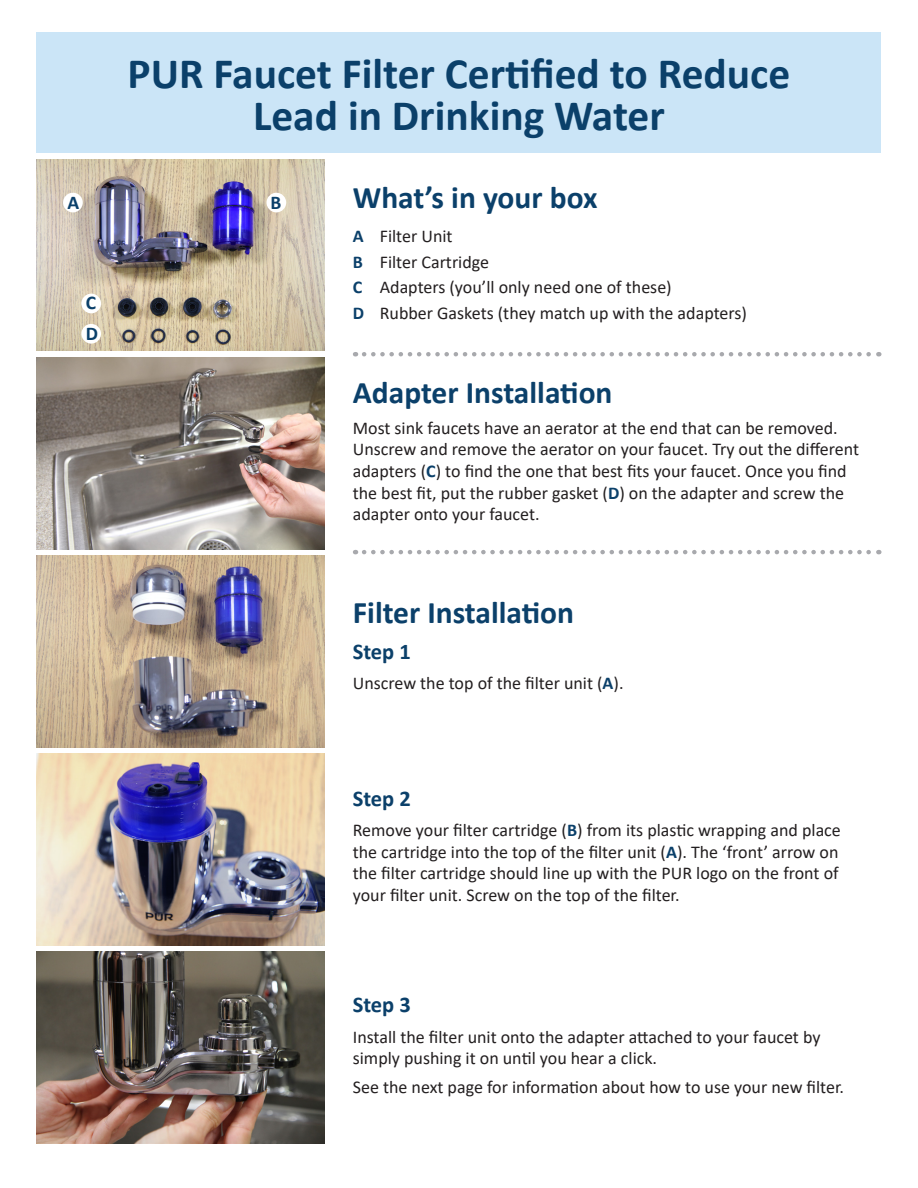
<style>
.page{position:relative;width:918px;height:1188px;background:#fff}
.page>*{position:absolute;margin:0;border:0;box-sizing:border-box;transform-origin:0 0}
.t1{font:700 43.5px/42px "Calibri";color:#0b406a;text-align:center}
.Paragraph_Style_2{font:700 31.5px "Calibri";color:#0b406a}
.Paragraph_Style_3{font:700 22.5px "Calibri";color:#0b406a}
.t2{font:700 19.5px "Calibri";color:#0b406a}
.Paragraph_Style_1{font:18px/21.6px "Calibri";color:#231f20}
.s1{font-weight:700;color:#0b406a}
</style>
<div class="page">
<div style="left:37px;top:32px;width:844px;height:121px;background:#cbe5f7"></div>
<img style="left:37px;top:159px;width:288px;height:192px">
<img style="left:37px;top:357px;width:288px;height:192px">
<img style="left:37px;top:555px;width:288px;height:192px">
<img style="left:37px;top:754px;width:288px;height:192px">
<img style="left:37px;top:952px;width:288px;height:192px">
<div style="left:63px;top:193px;width:20px;height:19px;background:#fff;border-radius:50%"></div>
<div style="left:81px;top:294px;width:20px;height:19px;background:#fff;border-radius:50%"></div>
<div style="left:81px;top:324px;width:20px;height:20px;background:#fff;border-radius:50%"></div>
<div style="left:267px;top:193px;width:19px;height:19px;background:#fff;border-radius:50%"></div>
<svg style="left:364px;top:550px;width:515px;height:4px"></svg>
<svg style="left:364px;top:352px;width:515px;height:4px"></svg>
<p class="t2" style="left:67px;top:188px;width:13px">A</p>
<p class="t2" style="left:86px;top:289px;width:12px">C</p>
<p class="t2" style="left:86px;top:319px;width:14px">D</p>
<p class="t1" style="left:128px;top:52px;width:664px">PUR Faucet Filter Certified to Reduce<br>Lead in Drinking Water</p>
<p class="t2" style="left:271px;top:188px;width:12px">B</p>
<p class="Paragraph_Style_2" style="left:353px;top:175px;width:246px">What’s in your box</p>
<p class="Paragraph_Style_1" style="left:353px;top:225px;width:101px"><span class="s1">A</span> Filter Unit</p>
<p class="Paragraph_Style_1" style="left:353px;top:251px;width:138px"><span class="s1">B</span> Filter Cartridge</p>
<p class="Paragraph_Style_1" style="left:353px;top:276px;width:320px"><span class="s1">C</span> Adapters (you’ll only need one of these)</p>
<p class="Paragraph_Style_1" style="left:353px;top:302px;width:396px"><span class="s1">D</span> Rubber Gaskets (they match up with the adapters)</p>
<p class="Paragraph_Style_2" style="left:353px;top:370px;width:261px">Adapter Installation</p>
<p class="Paragraph_Style_1" style="left:353px;top:416px;width:508px">Most sink faucets have an aerator at the end that can be removed.<br>Unscrew and remove the aerator on your faucet. Try out the different adapters (<span class="s1">C</span>) to find the one that best fits your faucet. Once you find the best fit, put the rubber gasket (<span class="s1">D</span>) on the adapter and screw the adapter onto your faucet.</p>
<p class="Paragraph_Style_2" style="left:353px;top:590px;width:223px">Filter Installation</p>
<p class="Paragraph_Style_3" style="left:353px;top:635px;width:60px">Step 1</p>
<p class="Paragraph_Style_1" style="left:353px;top:672px;width:272px">Unscrew the top of the filter unit (<span class="s1">A</span>).</p>
<p class="Paragraph_Style_3" style="left:353px;top:782px;width:60px">Step 2</p>
<p class="Paragraph_Style_1" style="left:353px;top:819px;width:490px">Remove your filter cartridge (<span class="s1">B</span>) from its plastic wrapping and place the cartridge into the top of the filter unit (<span class="s1">A</span>). The ‘front’ arrow on the filter cartridge should line up with the PUR logo on the front of your filter unit. Screw on the top of the filter.</p>
<p class="Paragraph_Style_3" style="left:353px;top:989px;width:60px">Step 3</p>
<p class="Paragraph_Style_1" style="left:353px;top:1025px;width:469px">Install the filter unit onto the adapter attached to your faucet by simply pushing it on until you hear a click.</p>
<p class="Paragraph_Style_1" style="left:353px;top:1076px;width:493px">See the next page for information about how to use your new filter.</p>
</div>
